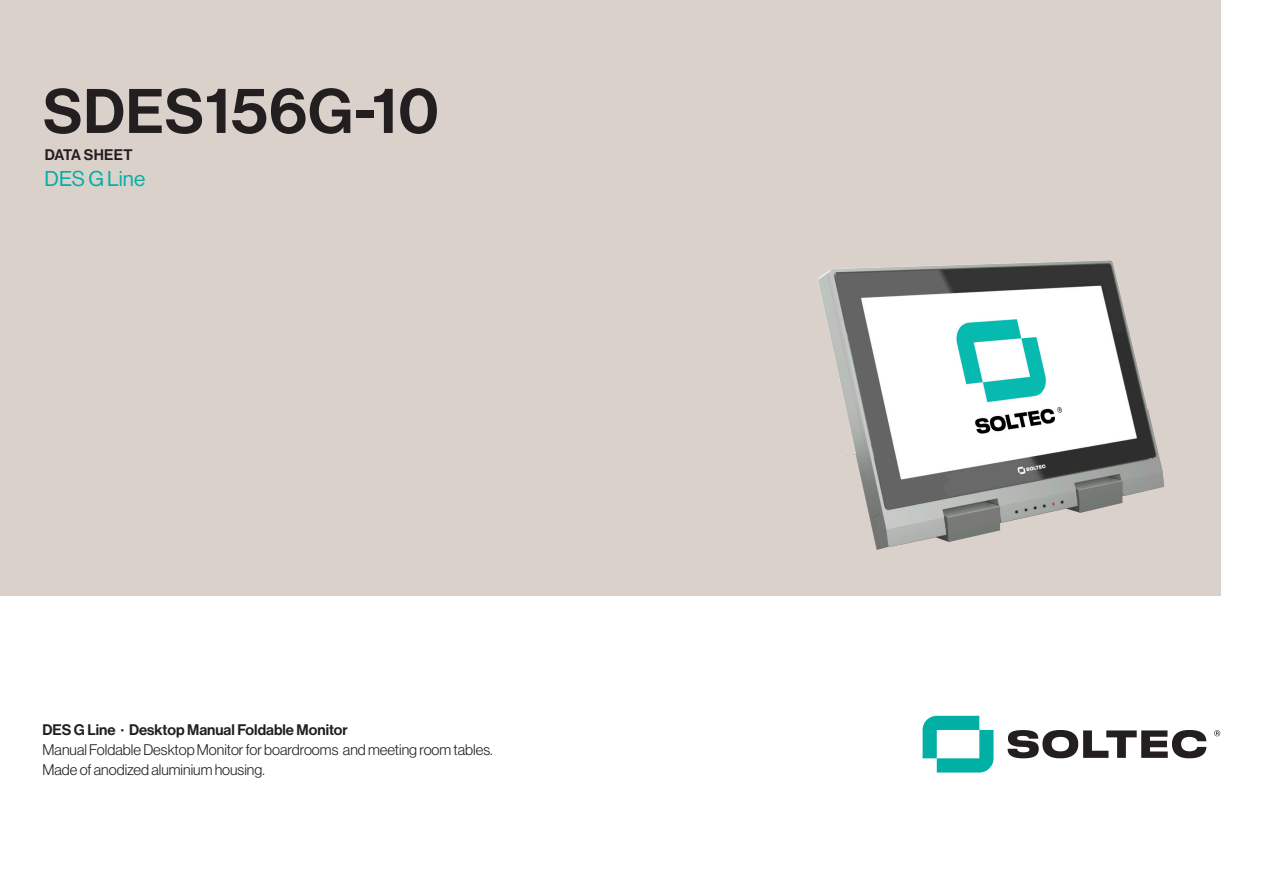
<style>
.page{position:relative;width:1263px;height:893px;background:#fff}
.page>*{position:absolute;margin:0;border:0;box-sizing:border-box;transform-origin:0 0}
.t1{font:61.5px "N Haas Grotesk DS Std 65 Md";letter-spacing:.015em;color:#231f20}
.t2{font:21px "N Haas Grotesk DS Std 55 Rg";color:#00b0a5}
.t3{font:15px "N Haas Grotesk DS Std 45 Lt";color:#231f20}
.t4{font:15px "N Haas Grotesk DS Std 65 Md";color:#231f20}
</style>
<div class="page">
<div style="left:0;top:0;width:1220px;height:595px;background:#dad1cb"></div>
<svg style="left:922px;top:716px;width:71px;height:56px"></svg>
<svg style="left:1007px;top:730px;width:199px;height:28px"></svg>
<svg style="left:1214px;top:730px;width:6px;height:6px"></svg>
<img style="left:818px;top:260px;width:347px;height:290px">
<p class="t1" style="left:43px;top:76px;width:397px">SDES156G-10</p>
<p class="t2" style="left:45px;top:167px;width:102px">DES G Line</p>
<p class="t4" style="left:45px;top:146px;width:89px">DATA SHEET</p>
<p class="t4" style="left:43px;top:721px;width:307px">DES G Line · Desktop Manual Foldable Monitor</p>
<p class="t3" style="left:43px;top:741px;width:451px">Manual Foldable Desktop Monitor for boardrooms and meeting room tables.</p>
<p class="t3" style="left:43px;top:761px;width:224px">Made of anodized aluminium housing.</p>
</div>
